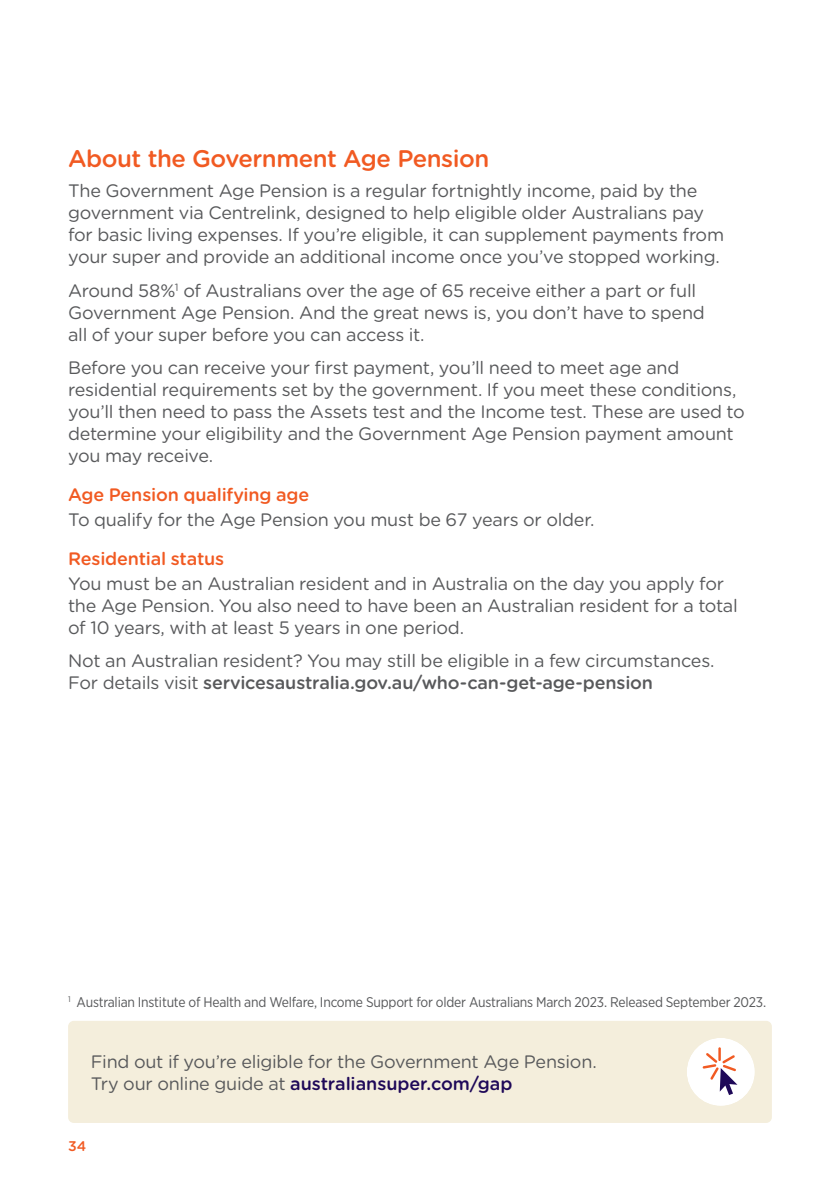
<style>
.page{position:relative;width:840px;height:1191px;background:#fff}
.page>*{position:absolute;margin:0;border:0;box-sizing:border-box;transform-origin:0 0}
.t1{font:500 24px "Gotham Rounded";letter-spacing:-.02em;color:#f15a22}
.t2{font:18px/22px "Gotham Rounded";letter-spacing:-.015em;color:#58595b}
.t3{font:500 18px "Gotham Rounded";letter-spacing:-.01em;color:#f15a22}
.t4{font:14px "Gotham Narrow";letter-spacing:-.015em;color:#58595b}
.t5{font:500 14px "Gotham Rounded";color:#f15a22}
.s1{font-weight:500}
.s2{font-weight:500;color:#1e0858}
</style>
<div class="page">
<div style="left:68px;top:1020px;width:703px;height:103px;background:#f4eedc;border-radius:6px"></div>
<div style="left:686px;top:1037px;width:68px;height:69px;background:#fff;border-radius:50%"></div>
<svg style="left:702px;top:1047px;width:35px;height:48px"></svg>
<h1 class="t1" style="left:68px;top:141px;width:422px">About the Government Age Pension</h1>
<p class="t2" style="left:68px;top:179px;width:657px">The Government Age Pension is a regular fortnightly income, paid by the government via Centrelink, designed to help eligible older Australians pay for basic living expenses. If you’re eligible, it can supplement payments from your super and provide an additional income once you’ve stopped working.</p>
<p class="t2" style="left:68px;top:278px;width:638px">Around 58%<sup>1</sup> of Australians over the age of 65 receive either a part or full<br>Government Age Pension. And the great news is, you don’t have to spend all of your super before you can access it.</p>
<p class="t2" style="left:68px;top:356px;width:677px">Before you can receive your first payment, you’ll need to meet age and residential requirements set by the government. If you meet these conditions, you’ll then need to pass the Assets test and the Income test. These are used to determine your eligibility and the Government Age Pension payment amount you may receive.</p>
<p class="t3" style="left:68px;top:482px;width:242px">Age Pension qualifying age</p>
<p class="t2" style="left:68px;top:507px;width:527px">To qualify for the Age Pension you must be 67 years or older.</p>
<p class="t3" style="left:68px;top:545px;width:157px">Residential status</p>
<p class="t2" style="left:68px;top:571px;width:671px">You must be an Australian resident and in Australia on the day you apply for the Age Pension. You also need to have been an Australian resident for a total of 10 years, with at least 5 years in one period.</p>
<p class="t2" style="left:68px;top:649px;width:647px">Not an Australian resident? You may still be eligible in a few circumstances.<br>For details visit <span class="s1">servicesaustralia.gov.au/who-can-get-age-pension</span></p>
<p class="t4" style="left:68px;top:993px;width:699px"><sup>1</sup> Australian Institute of Health and Welfare, Income Support for older Australians March 2023. Released September 2023.</p>
<p class="t2" style="left:91px;top:1050px;width:507px">Find out if you’re eligible for the Government Age Pension.<br>Try our online guide at <span class="s2">australiansuper.com/gap</span></p>
<p class="t5" style="left:68px;top:1136px;width:20px">34</p>
</div>
